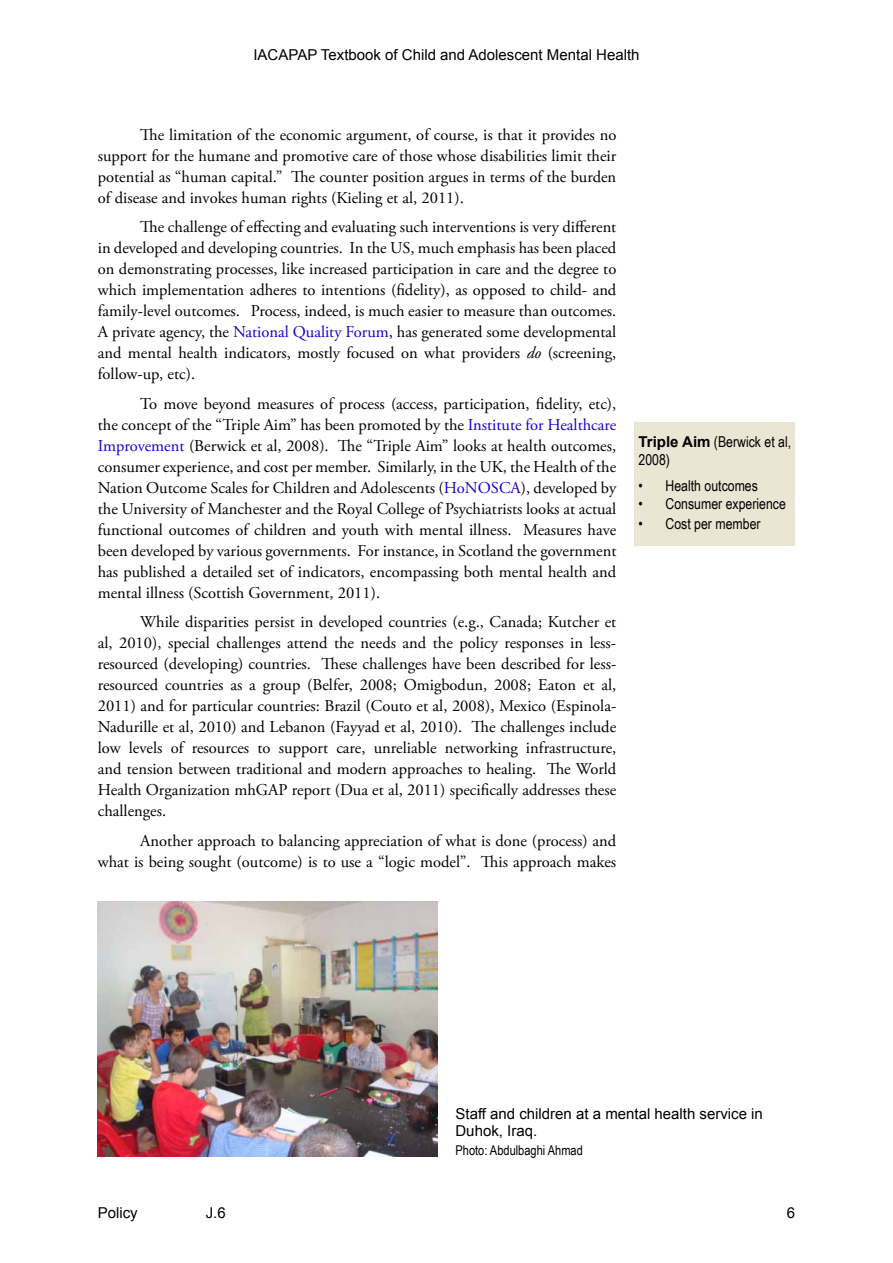
<style>
.page{position:relative;width:893px;height:1263px;background:#fff}
.page>*{position:absolute;margin:0;border:0;box-sizing:border-box;transform-origin:0 0}
.t1{font:16.5px/21px "Adobe Garamond Pro";color:#000;text-align:justify}
.t2{font:15px/16.5px "Arial";color:#000}
.t3{font:15px/18px "Arial Narrow";color:#000}
.t4{font:13.5px "Arial Narrow";color:#000}
.s1{color:#1700cb}
.s2{font-style:italic}
.s3{font-family:"Arial";font-weight:700}
</style>
<div class="page">
<div style="left:634px;top:422px;width:161px;height:124px;background:#ebe5d3"></div>
<img style="left:98px;top:902px;width:339px;height:255px">
<p class="t2" style="left:253px;top:47px;width:388px">IACAPAP Textbook of Child and Adolescent Mental Health</p>
<p class="t1" style="left:98px;top:124px;width:520px;text-indent:43px">The limitation of the economic argument, of course, is that it provides no support for the humane and promotive care of those whose disabilities limit their potential as “human capital.” The counter position argues in terms of the burden of disease and invokes human rights (Kieling et al, 2011).</p>
<p class="t1" style="left:98px;top:217px;width:520px;text-indent:43px">The challenge of effecting and evaluating such interventions is very different in developed and developing countries. In the US, much emphasis has been placed on demonstrating processes, like increased participation in care and the degree to which implementation adheres to intentions (fidelity), as opposed to child- and family-level outcomes. Process, indeed, is much easier to measure than outcomes.<br>A private agency, the <span class="s1">National Quality Forum</span>, has generated some developmental and mental health indicators, mostly focused on what providers <span class="s2">do</span> (screening, follow-up, etc).</p>
<p class="t1" style="left:98px;top:393px;width:520px;text-indent:43px">To move beyond measures of process (access, participation, fidelity, etc), the concept of the “Triple Aim” has been promoted by the <span class="s1">Institute for Healthcare Improvement</span> (Berwick et al, 2008). The “Triple Aim” looks at health outcomes, consumer experience, and cost per member. Similarly, in the UK, the Health of the Nation Outcome Scales for Children and Adolescents (<span class="s1">HoNOSCA</span>), developed by the University of Manchester and the Royal College of Psychiatrists looks at actual functional outcomes of children and youth with mental illness. Measures have been developed by various governments. For instance, in Scotland the government has published a detailed set of indicators, encompassing both mental health and mental illness (Scottish Government, 2011).</p>
<p class="t1" style="left:98px;top:612px;width:520px;text-indent:43px">While disparities persist in developed countries (e.g., Canada; Kutcher et al, 2010), special challenges attend the needs and the policy responses in less&shy;resourced (developing) countries. These challenges have been described for less&shy;resourced countries as a group (Belfer, 2008; Omigbodun, 2008; Eaton et al, 2011) and for particular countries: Brazil (Couto et al, 2008), Mexico (Espinola-Nadurille et al, 2010) and Lebanon (Fayyad et al, 2010). The challenges include low levels of resources to support care, unreliable networking infrastructure, and tension between traditional and modern approaches to healing. The World Health Organization mhGAP report (Dua et al, 2011) specifically addresses these challenges.</p>
<p class="t1" style="left:98px;top:831px;width:520px;text-align:right">Another approach to balancing appreciation of what is done (process) and<br>what is being sought (outcome) is to use a “logic model”. This approach makes</p>
<p class="t3" style="left:639px;top:432px;width:154px"><span class="s3">Triple Aim</span> (Berwick et al,<br>2008)</p>
<p class="t3" style="left:639px;top:477px;width:121px">• Health outcomes</p>
<p class="t3" style="left:639px;top:495px;width:149px">• Consumer experience</p>
<p class="t3" style="left:639px;top:514px;width:124px">• Cost per member</p>
<p class="t2" style="left:455px;top:1106px;width:309px">Staff and children at a mental health service in<br>Duhok, Iraq.</p>
<p class="t4" style="left:455px;top:1140px;width:129px">Photo: Abdulbaghi Ahmad</p>
<p class="t2" style="left:98px;top:1205px;width:42px">Policy</p>
<p class="t2" style="left:206px;top:1205px;width:22px">J.6</p>
<p class="t2" style="left:787px;top:1205px;width:10px">6</p>
</div>
